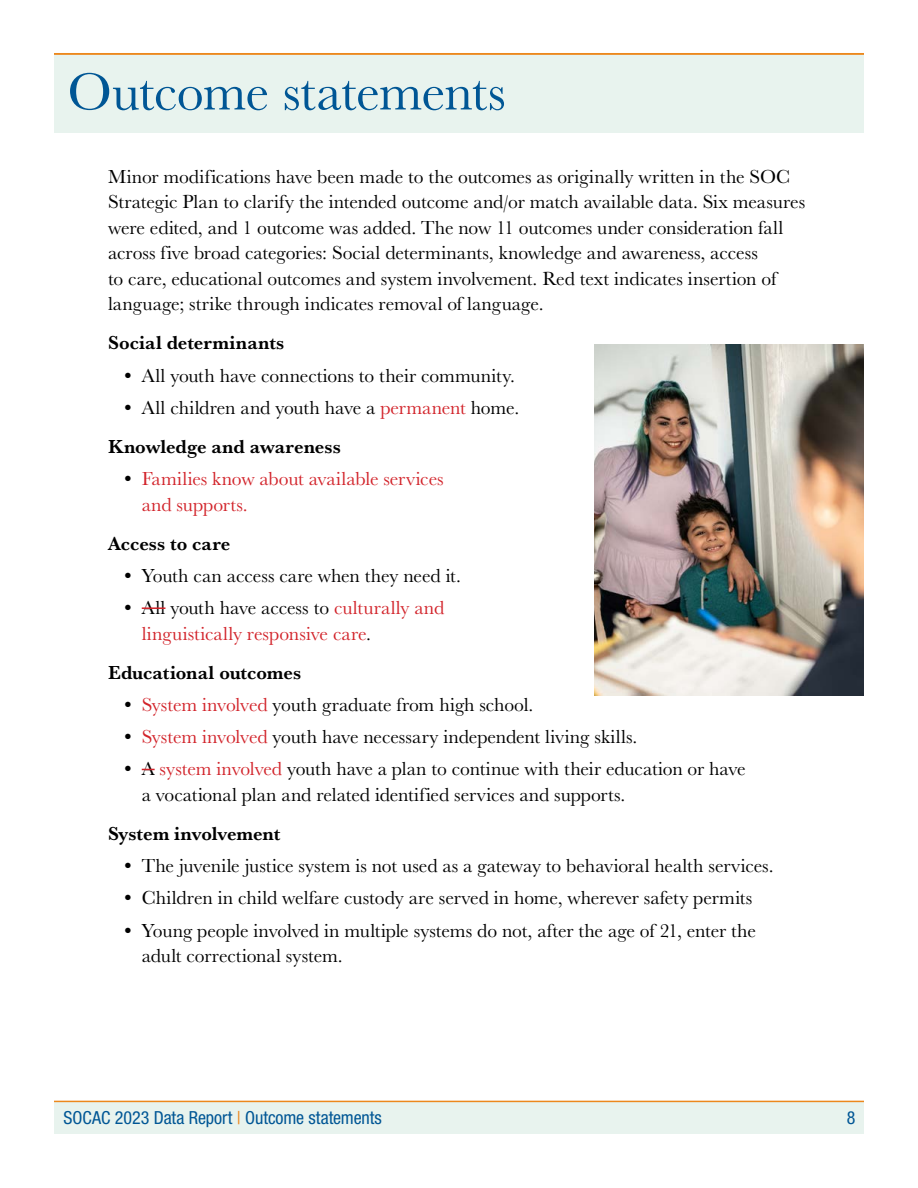
<style>
.page{position:relative;width:918px;height:1188px;background:#fff}
.page>*{position:absolute;margin:0;border:0;box-sizing:border-box;transform-origin:0 0}
.t1{font:54px "Baskerville URW";letter-spacing:-.02em;color:#005695}
.bullets_Tier_1{font:19.5px/25.5px "Baskerville URW";letter-spacing:-.005em;color:#000}
.Body{font:19.5px/25.5px "Baskerville URW";letter-spacing:-.005em;color:#000}
.bullets_Tier_1-2{font:19.5px/25.5px "Baskerville URW";color:#d2232a}
.Body-2{font:700 19.5px "Baskerville URW";color:#000}
.t2{font:condensed 18px "Helvetica Neue LT Std";letter-spacing:-.005em;color:#005695}
.s1{color:#d2232a}
.s2{font-weight:700;color:#000}
.s3{color:#000}
.s4{font-weight:700}
.s5{color:#ec881d}
</style>
<div class="page">
<div style="left:54px;top:1102px;width:810px;height:31px;background:#e8f3ee"></div>
<hr style="left:54px;top:1101px;width:810px;height:1px;background:#ec881d">
<div style="left:54px;top:54px;width:810px;height:78px;background:#e8f3ee"></div>
<hr style="left:54px;top:53px;width:810px;height:2px;background:#ec881d">
<hr style="left:142px;top:607px;width:23px;height:2px;background:#d2232a">
<svg style="left:142px;top:769px;width:13px;height:1px"></svg>
<img style="left:594px;top:344px;width:270px;height:351px">
<h2 class="t1" style="left:68px;top:60px;width:440px">Outcome statements</h2>
<p class="Body" style="left:108px;top:164px;width:699px">Minor modifications have been made to the outcomes as originally written in the SOC Strategic Plan to clarify the intended outcome and/or match available data. Six measures were edited, and 1 outcome was added. The now 11 outcomes under consideration fall across five broad categories: Social determinants, knowledge and awareness, access<br>to care, educational outcomes and system involvement. Red text indicates insertion of language; strike through indicates removal of language.</p>
<p class="Body-2" style="left:108px;top:332px;width:178px">Social determinants</p>
<p class="bullets_Tier_1" style="left:122px;top:363px;width:395px">• All youth have connections to their community.</p>
<p class="bullets_Tier_1" style="left:122px;top:395px;width:399px">• All children and youth have a <span class="s1">permanent</span> home.</p>
<p class="Body-2" style="left:108px;top:435px;width:234px">Knowledge and awareness</p>
<p class="bullets_Tier_1-2" style="left:142px;top:466px;width:304px;text-indent:-20px"><span class="s2">•</span> Families know about available services and supports.</p>
<p class="Body-2" style="left:108px;top:532px;width:124px">Access to care</p>
<p class="bullets_Tier_1" style="left:122px;top:563px;width:341px">• Youth can access care when they need it.</p>
<p class="bullets_Tier_1-2" style="left:142px;top:595px;width:304px;text-indent:-20px"><span class="s3">• All youth have access to</span> culturally and linguistically responsive care<span class="s3">.</span></p>
<p class="Body-2" style="left:108px;top:661px;width:195px">Educational outcomes</p>
<p class="bullets_Tier_1" style="left:122px;top:692px;width:413px"><span class="s4">•</span> <span class="s1">System involved</span> youth graduate from high school.</p>
<p class="bullets_Tier_1" style="left:122px;top:724px;width:517px"><span class="s4">•</span> <span class="s1">System involved</span> youth have necessary independent living skills.</p>
<p class="bullets_Tier_1" style="left:142px;top:757px;width:605px;text-indent:-20px">• A <span class="s1">system involved</span> youth have a plan to continue with their education or have a vocational plan and related identified services and supports.</p>
<p class="Body-2" style="left:108px;top:822px;width:174px">System involvement</p>
<p class="bullets_Tier_1" style="left:122px;top:853px;width:654px">• The juvenile justice system is not used as a gateway to behavioral health services.</p>
<p class="bullets_Tier_1" style="left:122px;top:886px;width:633px">• Children in child welfare custody are served in home, wherever safety permits</p>
<p class="bullets_Tier_1" style="left:142px;top:918px;width:616px;text-indent:-20px">• Young people involved in multiple systems do not, after the age of 21, enter the adult correctional system.</p>
<p class="t2" style="left:63px;top:1107px;width:320px">SOCAC 2023 Data Report <span class="s5">|</span> Outcome statements</p>
<p class="t2" style="left:847px;top:1107px;width:10px">8</p>
</div>
